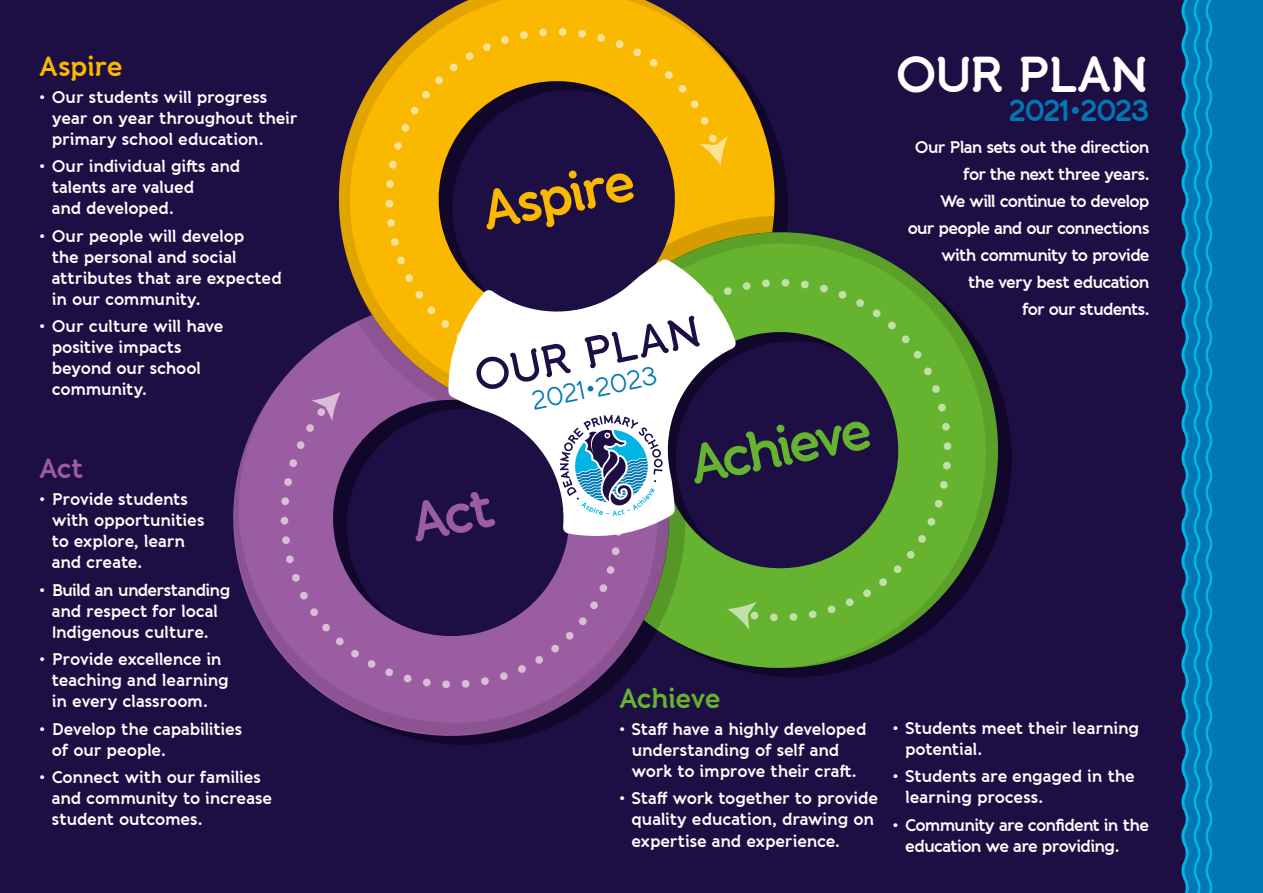
<style>
.page{position:relative;width:1263px;height:893px;background:#1d0f44}
.page>*{position:absolute;margin:0;border:0;box-sizing:border-box;transform-origin:0 0}
.t1{font:700 54.15px "Banda";color:#65b32e}
.t2{font:700 54.15px "Banda";color:#fbb800}
.t3{font:700 49.5px "Banda";letter-spacing:-.05em;color:#fff}
.t4{font:600 44.7px "Banda";color:#1d0f44}
.t5{font:700 30px "Banda";letter-spacing:-.04em;color:#0078b3}
.t6{font:700 27px "Banda";letter-spacing:-.03em;color:#65b32e}
.t7{font:700 27px "Banda";letter-spacing:-.02em;color:#fbb800}
.t8{font:700 27px "Banda";color:#9b5da2}
.t9{font:26.7px "Banda";color:#0078b3}
.t10{font:700 16.5px/21px "Banda";letter-spacing:-.02em;color:#fff}
.t11{font:700 16.5px/27px "Banda";letter-spacing:-.055em;color:#fff;text-align:right}
.t12{font:700 16.5px/21px "Banda";letter-spacing:-.05em;color:#fff}
</style>
<div class="page">
<div style="left:1212px;top:0;width:51px;height:893px;background:#0078b3"></div>
<svg style="left:1181px;top:0;width:31px;height:893px;background:#037fb6"></svg>
<svg style="left:233px;top:331px;width:295px;height:414px"></svg>
<svg style="left:733px;top:228px;width:279px;height:449px"></svg>
<svg style="left:339px;top:0;width:431px;height:354px;fill:#fbb800"></svg>
<svg style="left:234px;top:354px;width:397px;height:381px;fill:#9b5da2"></svg>
<svg style="left:590px;top:232px;width:408px;height:436px"></svg>
<svg style="left:357px;top:315px;width:86px;height:93px;background:#b27661"></svg>
<svg style="left:634px;top:216px;width:140px;height:73px"></svg>
<svg style="left:443px;top:252px;width:301px;height:340px"></svg>
<svg style="left:560px;top:415px;width:125px;height:215px;background:#9692a7"></svg>
<svg style="left:408px;top:489px;width:88px;height:53px"></svg>
<h3 class="t7" style="left:39px;top:49px;width:85px">Aspire</h3>
<p class="t10" style="left:52px;top:87px;width:247px;text-indent:-13px">• Our students will progress year on year throughout their primary school education.</p>
<p class="t10" style="left:52px;top:156px;width:190px;text-indent:-13px">• Our individual gifts and talents are valued<br>and developed.</p>
<p class="t10" style="left:52px;top:225px;width:232px;text-indent:-13px">• Our people will develop<br>the personal and social attributes that are expected in our community.</p>
<p class="t10" style="left:52px;top:316px;width:173px;text-indent:-13px">• Our culture will have positive impacts beyond our school community.</p>
<h3 class="t8" style="left:39px;top:451px;width:46px">Act</h3>
<p class="t10" style="left:52px;top:489px;width:154px;text-indent:-13px">• Provide students with opportunities to explore, learn and create.</p>
<p class="t10" style="left:39px;top:579px;width:193px;text-align:center">• Build an understanding and respect for local<br>Indigenous culture.</p>
<p class="t10" style="left:52px;top:649px;width:179px;text-indent:-13px">• Provide excellence in teaching and learning in every classroom.</p>
<p class="t10" style="left:52px;top:718px;width:192px;text-indent:-13px">• Develop the capabilities of our people.</p>
<p class="t10" style="left:52px;top:767px;width:222px;text-indent:-13px">• Connect with our families and community to increase student outcomes.</p>
<h1 class="t2" style="left:474px;top:179px;width:158px;rotate:-12deg">Aspire</h1>
<h3 class="t4" style="left:469px;top:350px;width:232px;rotate:-12deg">OUR PLAN</h3>
<h3 class="t9" style="left:529px;top:385px;width:129px;rotate:-12deg">2021•2023</h3>
<h1 class="t1" style="left:682px;top:433px;width:187px;rotate:-12deg">Achieve</h1>
<h2 class="t3" style="left:895px;top:44px;width:256px">OUR PLAN</h2>
<h3 class="t5" style="left:1009px;top:92px;width:142px">2021•2023</h3>
<p class="t11" style="left:908px;top:133px;width:243px">Our Plan sets out the direction for the next three years.<br>We will continue to develop<br>our people and our connections with community to provide<br>the very best education<br>for our students.</p>
<h3 class="t6" style="left:619px;top:681px;width:103px">Achieve</h3>
<p class="t10" style="left:631px;top:719px;width:237px;text-indent:-13px">• Staff have a highly developed understanding of self and work to improve their craft.</p>
<p class="t10" style="left:631px;top:788px;width:248px;text-indent:-13px">• Staff work together to provide quality education, drawing on expertise and experience.</p>
<p class="t10" style="left:905px;top:717px;width:236px;text-indent:-13px">• Students meet their learning potential.</p>
<p class="t10" style="left:905px;top:766px;width:231px;text-indent:-13px">• Students are engaged in the learning process.</p>
<p class="t12" style="left:905px;top:814px;width:245px;text-indent:-13px">• Community are confident in the education we are providing.</p>
</div>
